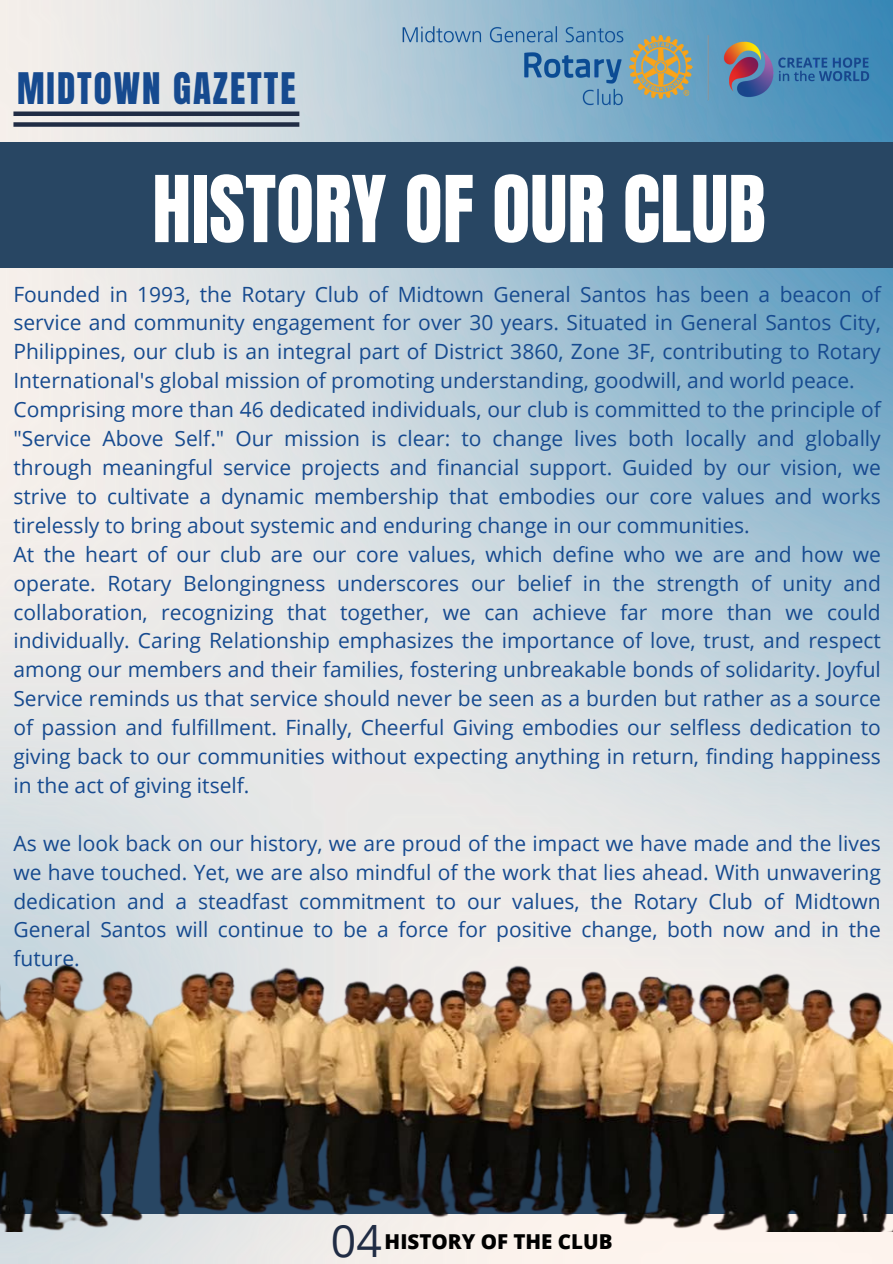
<style>
.page{position:relative;width:893px;height:1264px;background:#fff}
.page>*{position:absolute;margin:0;border:0;box-sizing:border-box;transform-origin:0 0}
.t1{font:78.15px "Anton";color:#fff}
.t2{font:44.55px "Open Sans";color:#202c44}
.t3{font:37.05px "Anton";letter-spacing:.055em;color:#164a8f}
.t4{font:21px/29px "Open Sans";color:#164a8f;text-align:justify}
.t5{font:800 20.55px "Open Sans";color:#000}
</style>
<div class="page">
<img style="left:0;top:0;width:892px;height:1263px">
<div style="left:0;top:142px;width:892px;height:125px;background:#284663"></div>
<div style="left:13px;top:111px;width:286px;height:5px;background:#202c44"></div>
<div style="left:13px;top:122px;width:286px;height:5px;background:#202c44"></div>
<img style="left:0;top:895px;width:892px;height:336px">
<img style="left:377px;top:11px;width:515px;height:112px">
<p class="t3" style="left:17px;top:62px;width:280px">MIDTOWN GAZETTE</p>
<p class="t1" style="left:152px;top:153px;width:615px">HISTORY OF OUR CLUB</p>
<h2 class="t4" style="left:13px;top:279px;width:868px">Founded in 1993, the Rotary Club of Midtown General Santos has been a beacon of service and community engagement for over 30 years. Situated in General Santos City, Philippines, our club is an integral part of District 3860, Zone 3F, contributing to Rotary International's global mission of promoting understanding, goodwill, and world peace.</h2>
<h1 class="t4" style="left:13px;top:394px;width:868px">Comprising more than 46 dedicated individuals, our club is committed to the principle of "Service Above Self." Our mission is clear: to change lives both locally and globally through meaningful service projects and financial support. Guided by our vision, we strive to cultivate a dynamic membership that embodies our core values and works tirelessly to bring about systemic and enduring change in our communities.</h1>
<p class="t4" style="left:13px;top:539px;width:868px">At the heart of our club are our core values, which define who we are and how we operate. Rotary Belongingness underscores our belief in the strength of unity and collaboration, recognizing that together, we can achieve far more than we could individually. Caring Relationship emphasizes the importance of love, trust, and respect among our members and their families, fostering unbreakable bonds of solidarity. Joyful Service reminds us that service should never be seen as a burden but rather as a source of passion and fulfillment. Finally, Cheerful Giving embodies our selfless dedication to giving back to our communities without expecting anything in return, finding happiness in the act of giving itself.</p>
<p class="t4" style="left:13px;top:828px;width:868px">As we look back on our history, we are proud of the impact we have made and the lives we have touched. Yet, we are also mindful of the work that lies ahead. With unwavering dedication and a steadfast commitment to our values, the Rotary Club of Midtown General Santos will continue to be a force for positive change, both now and in the future.</p>
<p class="t2" style="left:331px;top:1209px;width:52px">04</p>
<p class="t5" style="left:384px;top:1227px;width:229px">HISTORY OF THE CLUB</p>
</div>
